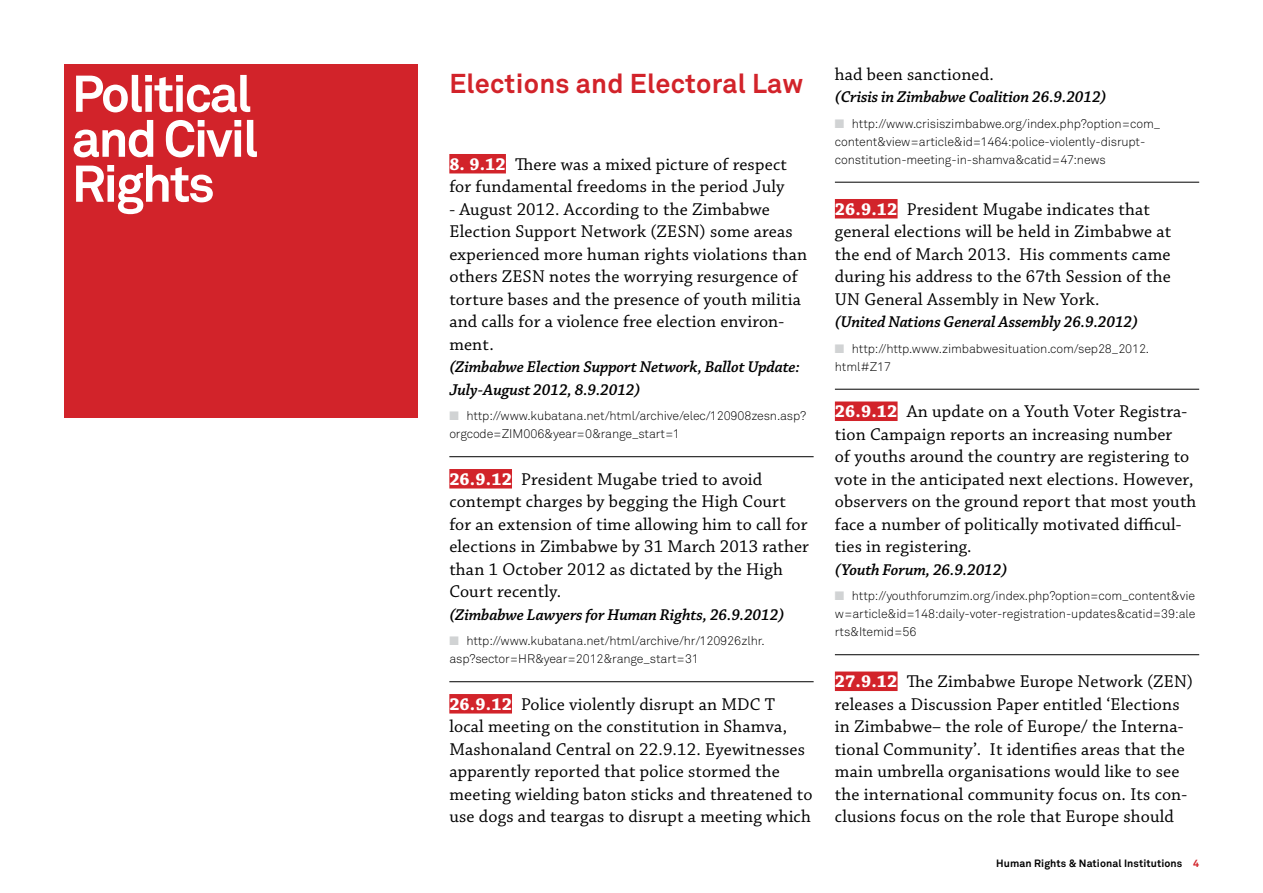
<style>
.page{position:relative;width:1263px;height:893px;background:#fff}
.page>*{position:absolute;margin:0;border:0;box-sizing:border-box;transform-origin:0 0}
.t1{font:700 51px/45px "Akkurat Pro";letter-spacing:-.04em;color:#fff}
.t2{font:700 27px "Akkurat Pro";letter-spacing:.01em;color:#d2232a}
.t3{font:18px/22.5px "Chaparral Pro";letter-spacing:.01em;color:#000}
.t4{font:italic 600 16.5px/22.5px "Chaparral Pro";letter-spacing:-.01em;color:#000}
.t5{font:12.3px/18px "Akkurat Light Pro";letter-spacing:-.01em;color:#000}
.t6{font:700 10.5px "Akkurat Pro";letter-spacing:.01em;color:#000}
.s1{font-weight:700;color:#fff}
.s2{color:#d1d3d4}
.s3{color:#d2232a}
</style>
<div class="page">
<div style="left:449px;top:154px;width:57px;height:19px;background:#d2232a"></div>
<hr style="left:449px;top:456px;width:365px;height:1px;background:#000">
<div style="left:449px;top:469px;width:63px;height:19px;background:#d2232a"></div>
<hr style="left:449px;top:681px;width:365px;height:1px;background:#000">
<div style="left:449px;top:694px;width:63px;height:19px;background:#d2232a"></div>
<hr style="left:835px;top:182px;width:364px;height:1px;background:#000">
<div style="left:835px;top:199px;width:62px;height:19px;background:#d2232a"></div>
<hr style="left:835px;top:389px;width:364px;height:1px;background:#000">
<div style="left:835px;top:401px;width:62px;height:20px;background:#d2232a"></div>
<hr style="left:835px;top:654px;width:364px;height:1px;background:#000">
<div style="left:835px;top:671px;width:62px;height:20px;background:#d2232a"></div>
<div style="left:64px;top:64px;width:353px;height:353px;background:#d2232a"></div>
<h1 class="t1" style="left:72px;top:72px;width:188px">Political and Civil<br>Rights</h1>
<h2 class="t2" style="left:449px;top:67px;width:356px">Elections and Electoral Law</h2>
<p class="t3" style="left:449px;top:153px;width:339px"><span class="s1">8. 9.12</span> There was a mixed picture of respect for fundamental freedoms in the period July</p>
<p class="t3" style="left:449px;top:198px;width:359px">- August 2012. According to the Zimbabwe Election Support Network (ZESN) some areas experienced more human rights violations than others ZESN notes the worrying resurgence of torture bases and the presence of youth militia and calls for a violence free election environ&shy;ment.</p>
<p class="t4" style="left:449px;top:356px;width:352px">(Zimbabwe Election Support Network, Ballot Update:<br>July-August 2012, 8.9.2012)</p>
<p class="t5" style="left:449px;top:407px;width:358px"><span class="s2">■</span> http://www.kubatana.net/html/archive/elec/120908zesn.asp? orgcode=ZIM006&amp;year=0&amp;range_start=1</p>
<p class="t3" style="left:449px;top:468px;width:361px"><span class="s1">26.9.12</span> President Mugabe tried to avoid contempt charges by begging the High Court for an extension of time allowing him to call for elections in Zimbabwe by 31 March 2013 rather than 1 October 2012 as dictated by the High Court recently.</p>
<p class="t4" style="left:449px;top:604px;width:336px">(Zimbabwe Lawyers for Human Rights, 26.9.2012)</p>
<p class="t5" style="left:449px;top:632px;width:317px"><span class="s2">■</span> http://www.kubatana.net/html/archive/hr/120926zlhr. asp?sector=HR&amp;year=2012&amp;range_start=31</p>
<p class="t3" style="left:449px;top:693px;width:365px"><span class="s1">26.9.12</span> Police violently disrupt an MDC T local meeting on the constitution in Shamva, Mashonaland Central on 22.9.12. Eyewitnesses apparently reported that police stormed the meeting wielding baton sticks and threatened to use dogs and teargas to disrupt a meeting which</p>
<p class="t3" style="left:835px;top:63px;width:160px">had been sanctioned.</p>
<p class="t4" style="left:835px;top:86px;width:273px">(Crisis in Zimbabwe Coalition 26.9.2012)</p>
<p class="t5" style="left:835px;top:115px;width:327px"><span class="s2">■</span> http://www.crisiszimbabwe.org/index.php?option=com_ content&amp;view=article&amp;id=1464:police-violently-disrupt&shy;constitution-meeting-in-shamva&amp;catid=47:news</p>
<p class="t3" style="left:835px;top:198px;width:338px"><span class="s1">26.9.12</span> President Mugabe indicates that general elections will be held in Zimbabwe at the end of March 2013. His comments came during his address to the 67th Session of the UN General Assembly in New York.</p>
<p class="t4" style="left:835px;top:311px;width:305px">(United Nations General Assembly 26.9.2012)</p>
<p class="t5" style="left:835px;top:340px;width:316px"><span class="s2">■</span> http://http.www.zimbabwesituation.com/sep28_2012. html#Z17</p>
<p class="t3" style="left:835px;top:401px;width:363px"><span class="s1">26.9.12</span> An update on a Youth Voter Registra&shy;tion Campaign reports an increasing number<br>of youths around the country are registering to vote in the anticipated next elections. However, observers on the ground report that most youth face a number of politically motivated difficul&shy;ties in registering.</p>
<p class="t4" style="left:835px;top:559px;width:174px">(Youth Forum, 26.9.2012)</p>
<p class="t5" style="left:835px;top:587px;width:362px;text-align:justify"><span class="s2">■</span> http://youthforumzim.org/index.php?option=com_content&amp;vie w=article&amp;id=148:daily-voter-registration-updates&amp;catid=39:ale rts&amp;Itemid=56</p>
<p class="t3" style="left:835px;top:671px;width:360px"><span class="s1">27.9.12</span> The Zimbabwe Europe Network (ZEN) releases a Discussion Paper entitled ‘Elections in Zimbabwe– the role of Europe/ the Interna&shy;tional Community’. It identifies areas that the main umbrella organisations would like to see the international community focus on. Its con&shy;clusions focus on the role that Europe should</p>
<p class="t6" style="left:996px;top:857px;width:204px">Human Rights &amp; National Institutions <span class="s3">4</span></p>
</div>
